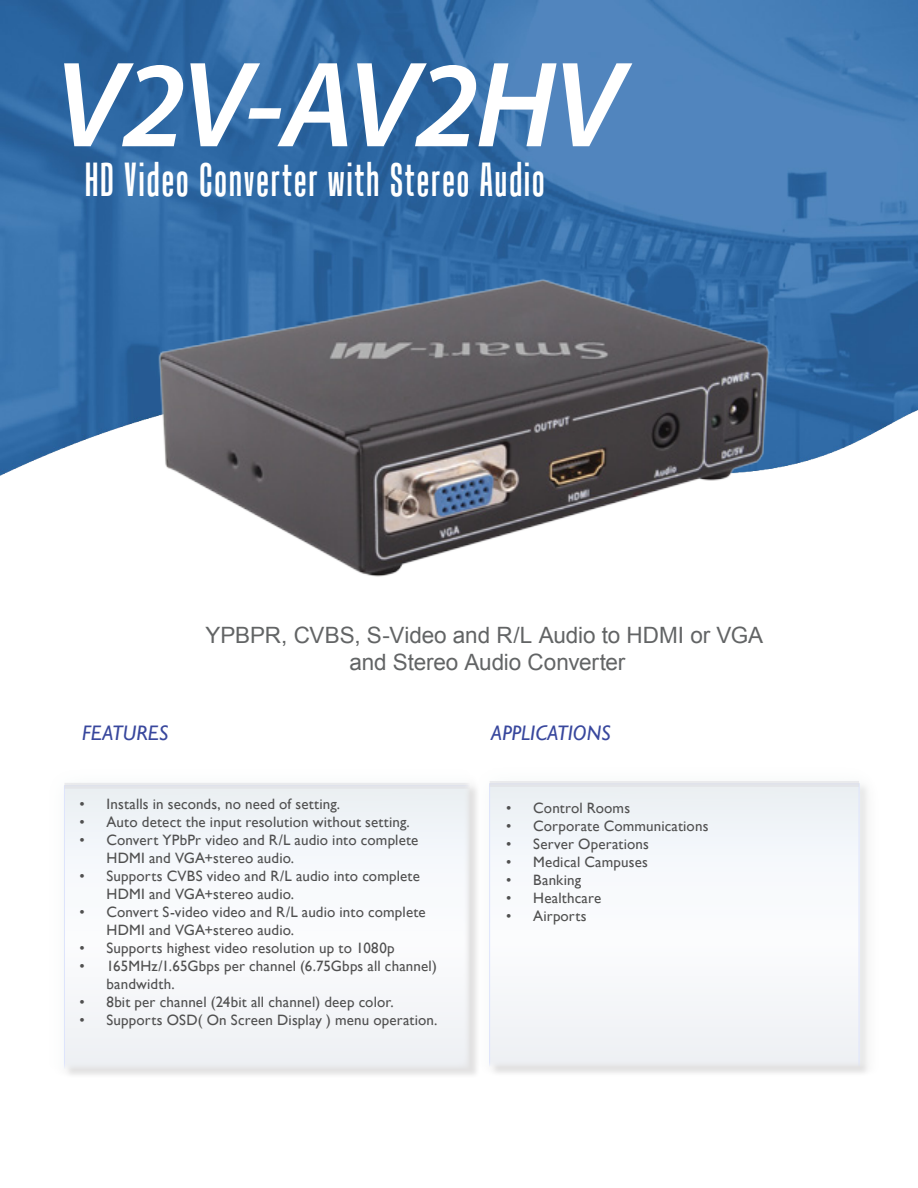
<style>
.page{position:relative;width:918px;height:1188px;background:#fff}
.page>*{position:absolute;margin:0;border:0;box-sizing:border-box;transform-origin:0 0}
.t1{font:italic 600 123px "Myriad Pro";letter-spacing:-.025em;color:#fff}
.t2{font:46.5px "Tandelle";letter-spacing:.045em;color:#fff}
.t3{font:22.5px/27px "Arial";letter-spacing:-.005em;color:#626465;text-align:center}
.t4{font:italic 21px "Gill Sans";color:#38479d}
.t5{font:15px/18px "Gill Sans";letter-spacing:.01em;color:#505050}
</style>
<div class="page">
<svg style="left:492px;top:1067px;width:376px;height:6px;fill:#e8e8e8"></svg>
<svg style="left:490px;top:781px;width:369px;height:286px;fill:#f5f7fa"></svg>
<svg style="left:67px;top:780px;width:412px;height:295px;fill:#e9e9e9"></svg>
<img style="left:67px;top:779px;width:403px;height:4px">
<svg style="left:64px;top:783px;width:406px;height:286px;fill:#f4f6fb"></svg>
<img style="left:0;top:0;width:918px;height:476px">
<img style="left:152px;top:267px;width:629px;height:310px">
<p class="t1" style="left:54px;top:27px;width:571px">V2V-AV2HV</p>
<p class="t2" style="left:85px;top:153px;width:461px">HD Video Converter with Stereo Audio</p>
<p class="t4" style="left:82px;top:721px;width:88px">FEATURES</p>
<p class="t3" style="left:205px;top:622px;width:559px">YPBPR, CVBS, S-Video and R/L Audio to HDMI or VGA and Stereo Audio Converter</p>
<p class="t4" style="left:491px;top:721px;width:121px">APPLICATIONS</p>
<p class="t5" style="left:80px;top:795px;width:262px">• Installs in seconds, no need of setting.</p>
<p class="t5" style="left:80px;top:813px;width:332px">• Auto detect the input resolution without setting.</p>
<p class="t5" style="left:106px;top:831px;width:313px;text-indent:-27px">• Convert YPbPr video and R/L audio into complete<br>HDMI and VGA+stereo audio.</p>
<p class="t5" style="left:106px;top:867px;width:315px;text-indent:-27px">• Supports CVBS video and R/L audio into complete<br>HDMI and VGA+stereo audio.</p>
<p class="t5" style="left:106px;top:903px;width:321px;text-indent:-27px">• Convert S-video video and R/L audio into complete<br>HDMI and VGA+stereo audio.</p>
<p class="t5" style="left:80px;top:939px;width:317px">• Supports highest video resolution up to 1080p</p>
<p class="t5" style="left:106px;top:957px;width:332px;text-indent:-27px">• 165MHz/1.65Gbps per channel (6.75Gbps all channel) bandwidth.</p>
<p class="t5" style="left:80px;top:993px;width:316px">• 8bit per channel (24bit all channel) deep color.</p>
<p class="t5" style="left:80px;top:1011px;width:360px">• Supports OSD( On Screen Display ) menu operation.</p>
<p class="t5" style="left:506px;top:799px;width:125px">• Control Rooms</p>
<p class="t5" style="left:506px;top:817px;width:204px">• Corporate Communications</p>
<p class="t5" style="left:506px;top:835px;width:144px">• Server Operations</p>
<p class="t5" style="left:506px;top:853px;width:143px">• Medical Campuses</p>
<p class="t5" style="left:506px;top:871px;width:76px">• Banking</p>
<p class="t5" style="left:506px;top:889px;width:97px">• Healthcare</p>
<p class="t5" style="left:506px;top:907px;width:82px">• Airports</p>
</div>
